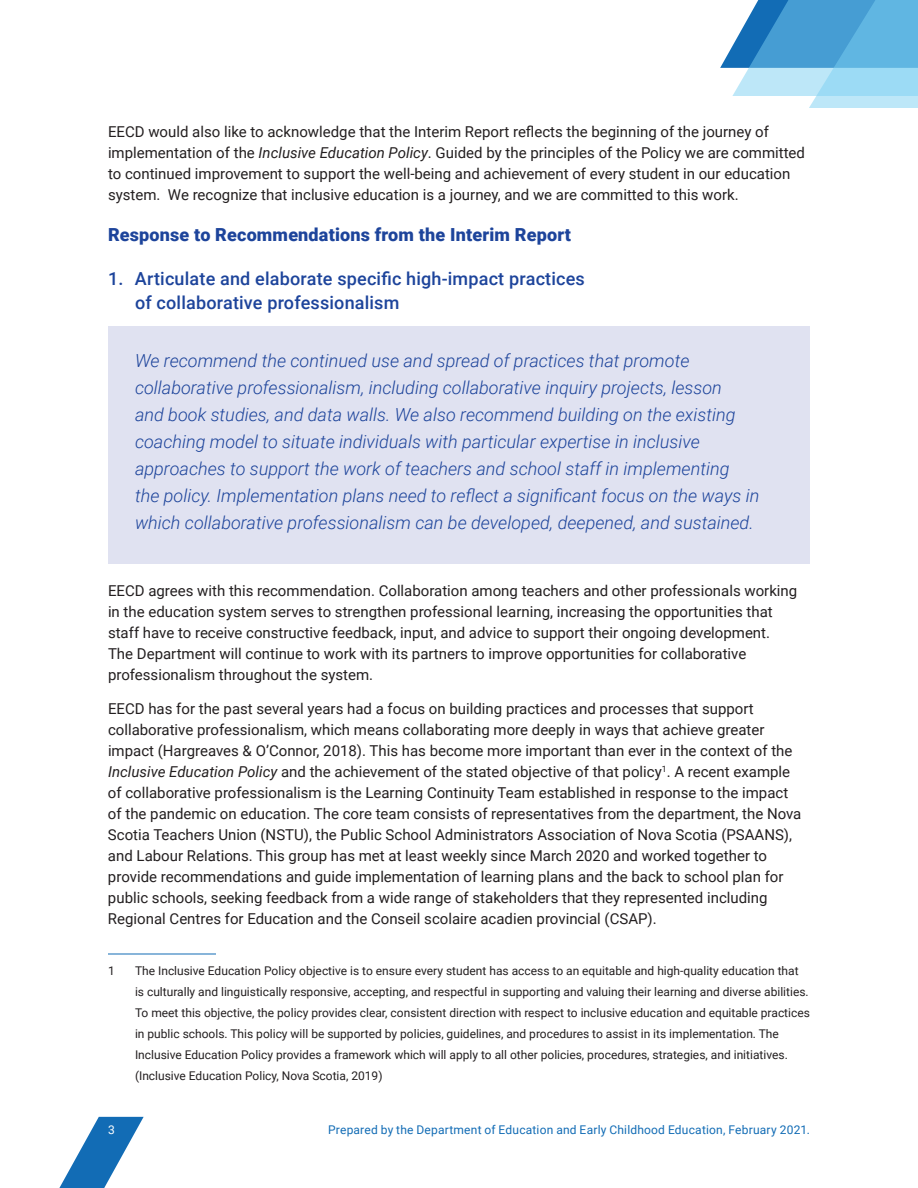
<style>
.page{position:relative;width:918px;height:1188px;background:#fff}
.page>*{position:absolute;margin:0;border:0;box-sizing:border-box;transform-origin:0 0}
._04_Sidebar{font:italic 300 18px/27px "Roboto";color:#1d449b}
._01_Header_3{font:500 18px/24px "Roboto";letter-spacing:.01em;color:#1d449b}
._01_Header_2{font:900 18px "Roboto";letter-spacing:.01em;color:#1d449b}
._02_Body{font:15px/21px "Roboto";color:#231f20}
._10_Source{font:12px/21px "Roboto";color:#231f20}
.t1{font:12px "Roboto";letter-spacing:.015em;color:#126cb5}
.t2{font:12px "Roboto";color:#fff}
.s1{font-style:italic}
</style>
<div class="page">
<svg style="left:59px;top:1117px;width:85px;height:71px"></svg>
<svg style="left:720px;top:0;width:198px;height:108px;background:#7fbfe3"></svg>
<hr style="left:108px;top:954px;width:108px;height:1px;background:#126cb5">
<div style="left:108px;top:326px;width:702px;height:238px;background:#e0e2f1"></div>
<p class="_02_Body" style="left:108px;top:120px;width:699px">EECD would also like to acknowledge that the Interim Report reflects the beginning of the journey of implementation of the <span class="s1">Inclusive Education Policy</span>. Guided by the principles of the Policy we are committed to continued improvement to support the well-being and achievement of every student in our education system. We recognize that inclusive education is a journey, and we are committed to this work.</p>
<p class="_01_Header_2" style="left:108px;top:222px;width:464px">Response to Recommendations from the Interim Report</p>
<p class="_01_Header_3" style="left:135px;top:266px;width:451px;text-indent:-27px">1. Articulate and elaborate specific high-impact practices of collaborative professionalism</p>
<p class="_04_Sidebar" style="left:135px;top:346px;width:626px">We recommend the continued use and spread of practices that promote collaborative professionalism, including collaborative inquiry projects, lesson<br>and book studies, and data walls. We also recommend building on the existing coaching model to situate individuals with particular expertise in inclusive approaches to support the work of teachers and school staff in implementing<br>the policy. Implementation plans need to reflect a significant focus on the ways in which collaborative professionalism can be developed, deepened, and sustained.</p>
<p class="_02_Body" style="left:108px;top:579px;width:691px">EECD agrees with this recommendation. Collaboration among teachers and other professionals working in the education system serves to strengthen professional learning, increasing the opportunities that staff have to receive constructive feedback, input, and advice to support their ongoing development.<br>The Department will continue to work with its partners to improve opportunities for collaborative professionalism throughout the system.</p>
<p class="_02_Body" style="left:108px;top:698px;width:695px">EECD has for the past several years had a focus on building practices and processes that support collaborative professionalism, which means collaborating more deeply in ways that achieve greater impact (Hargreaves &amp; O’Connor, 2018). This has become more important than ever in the context of the <span class="s1">Inclusive Education Policy</span> and the achievement of the stated objective of that policy<sup>1</sup>. A recent example of collaborative professionalism is the Learning Continuity Team established in response to the impact of the pandemic on education. The core team consists of representatives from the department, the Nova Scotia Teachers Union (NSTU), the Public School Administrators Association of Nova Scotia (PSAANS), and Labour Relations. This group has met at least weekly since March 2020 and worked together to provide recommendations and guide implementation of learning plans and the back to school plan for public schools, seeking feedback from a wide range of stakeholders that they represented including Regional Centres for Education and the Conseil scolaire acadien provincial (CSAP).</p>
<p class="_10_Source" style="left:108px;top:960px;width:8px">1</p>
<p class="_10_Source" style="left:135px;top:960px;width:676px">The Inclusive Education Policy objective is to ensure every student has access to an equitable and high-quality education that is culturally and linguistically responsive, accepting, and respectful in supporting and valuing their learning and diverse abilities.<br>To meet this objective, the policy provides clear, consistent direction with respect to inclusive education and equitable practices in public schools. This policy will be supported by policies, guidelines, and procedures to assist in its implementation. The Inclusive Education Policy provides a framework which will apply to all other policies, procedures, strategies, and initiatives. (Inclusive Education Policy, Nova Scotia, 2019)</p>
<p class="t2" style="left:108px;top:1121px;width:8px">3</p>
<p class="t1" style="left:328px;top:1121px;width:483px">Prepared by the Department of Education and Early Childhood Education, February 2021.</p>
</div>
